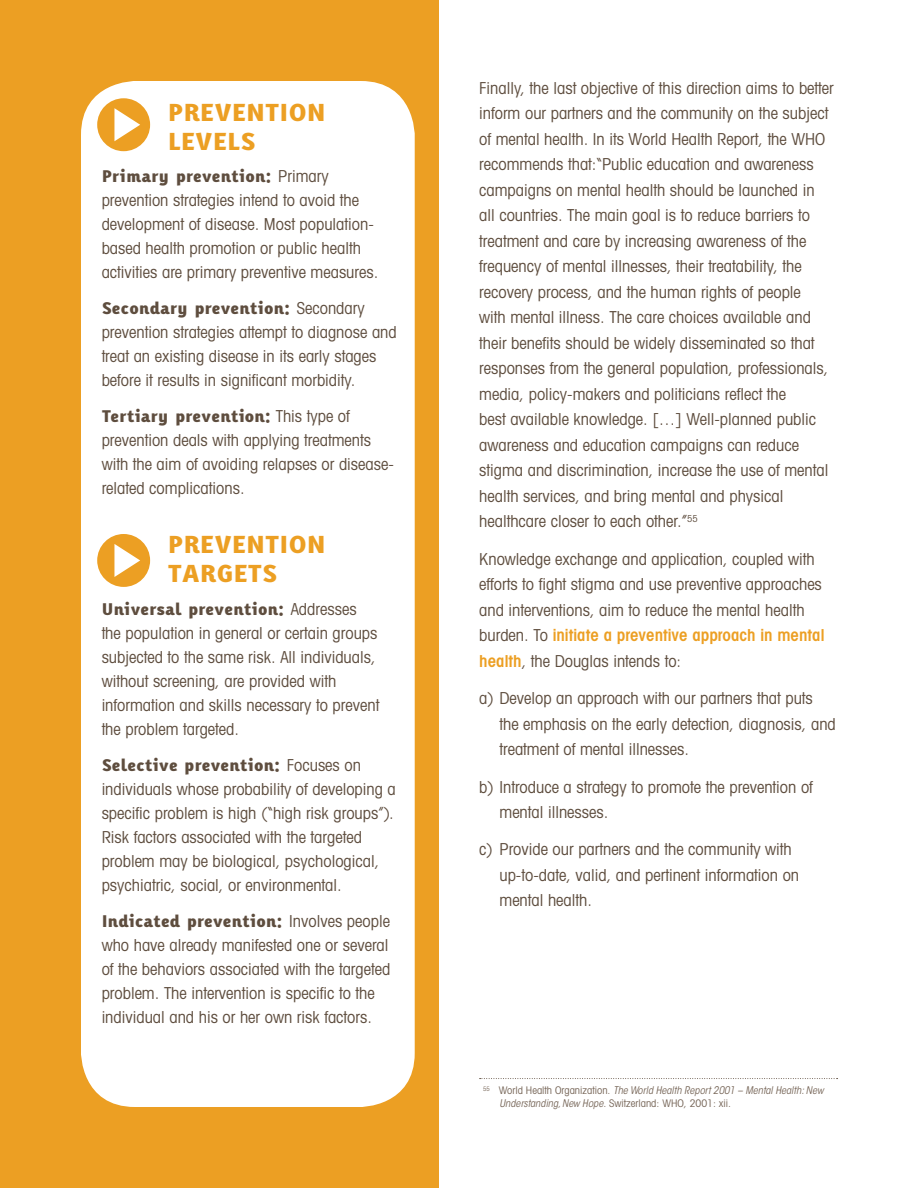
<style>
.page{position:relative;width:918px;height:1188px;background:#fff}
.page>*{position:absolute;margin:0;border:0;box-sizing:border-box;transform-origin:0 0}
.t1{font:800 24px/28.8px "Karbid";color:#ec9f23}
.t2{font:condensed 16.5px/25.5px "Avant Garde";color:#5e4d3e}
.t3{font:800 16.5px "Karbid";letter-spacing:-.015em;color:#5e4d3e}
.t4{font:10.5px "ITC Avant Garde MM Oblique 325 450";color:#766557}
.t5{font:condensed 10.5px "Avant Garde";color:#766557}
.s1{font-family:"Avant Garde";font-weight:400;font-stretch:condensed}
.s2{font-weight:600;color:#ec9f23}
.s3{font-family:"Avant Garde";font-stretch:condensed}
.s4{font-family:"ITC Avant Garde MM Oblique 325 450";font-stretch:normal}
</style>
<div class="page">
<svg style="left:480px;top:1078px;width:358px;height:1px"></svg>
<div style="left:0;top:0;width:439px;height:1188px;background:#ec9f23"></div>
<div style="left:81px;top:81px;width:334px;height:1026px;background:#fff;border-radius:54px"></div>
<svg style="left:97px;top:98px;width:53px;height:53px"></svg>
<svg style="left:97px;top:534px;width:53px;height:53px"></svg>
<h1 class="t1" style="left:168px;top:97px;width:160px">Prevention levels</h1>
<p class="t3" style="left:102px;top:166px;width:229px">Primary prevention: <span class="s1">Primary</span></p>
<p class="t2" style="left:102px;top:188px;width:278px;line-height:24px">prevention strategies intend to avoid the development of disease. Most population&shy;based health promotion or public health activities are primary preventive measures.</p>
<p class="t3" style="left:102px;top:298px;width:265px">Secondary prevention: <span class="s1">Secondary</span></p>
<p class="t2" style="left:102px;top:320px;width:297px;line-height:24px">prevention strategies attempt to diagnose and treat an existing disease in its early stages before it results in significant morbidity.</p>
<p class="t3" style="left:102px;top:405px;width:250px">Tertiary prevention: <span class="s1">This type of</span></p>
<p class="t2" style="left:102px;top:428px;width:294px;line-height:24px">prevention deals with applying treatments with the aim of avoiding relapses or disease&shy;related complications.</p>
<h1 class="t1" style="left:168px;top:529px;width:160px">Prevention targets</h1>
<p class="t3" style="left:102px;top:598px;width:257px">Universal prevention: <span class="s1">Addresses</span></p>
<p class="t2" style="left:102px;top:620px;width:279px;line-height:24px">the population in general or certain groups subjected to the same risk. All individuals, without screening, are provided with information and skills necessary to prevent the problem targeted.</p>
<p class="t3" style="left:102px;top:754px;width:261px">Selective prevention: <span class="s1">Focuses on</span></p>
<p class="t2" style="left:102px;top:776px;width:296px;line-height:24px">individuals whose probability of developing a specific problem is high (“high risk groups”).<br>Risk factors associated with the targeted problem may be biological, psychological, psychiatric, social, or environmental.</p>
<p class="t3" style="left:102px;top:910px;width:290px">I ndicated prevention: <span class="s1">Involves people</span></p>
<p class="t2" style="left:102px;top:932px;width:290px;line-height:24px">who have already manifested one or several of the behaviors associated with the targeted problem. The intervention is specific to the individual and his or her own risk factors.</p>
<p class="t2" style="left:479px;top:75px;width:356px">Finally, the last objective of this direction aims to better inform our partners and the community on the subject of mental health. In its World Health Report, the WHO recommends that:“Public education and awareness campaigns on mental health should be launched in all countries. The main goal is to reduce barriers to treatment and care by increasing awareness of the frequency of mental illnesses, their treatability, the recovery process, and the human rights of people<br>with mental illness. The care choices available and their benefits should be widely disseminated so that responses from the general population, professionals, media, policy-makers and politicians reflect the<br>best available knowledge. […] Well-planned public awareness and education campaigns can reduce stigma and discrimination, increase the use of mental health services, and bring mental and physical healthcare closer to each other.”<sup>55</sup></p>
<p class="t2" style="left:479px;top:546px;width:347px">Knowledge exchange and application, coupled with efforts to fight stigma and use preventive approaches and interventions, aim to reduce the mental health burden. To <span class="s2">initiate a preventive approach in mental health</span>, the Douglas intends to:</p>
<p class="t2" style="left:499px;top:685px;width:338px;text-indent:-20px">a) Develop an approach with our partners that puts the emphasis on the early detection, diagnosis, and treatment of mental illnesses.</p>
<p class="t2" style="left:499px;top:774px;width:315px;text-indent:-20px">b) Introduce a strategy to promote the prevention of mental illnesses.</p>
<p class="t2" style="left:499px;top:836px;width:301px;text-indent:-20px">c) Provide our partners and the community with up-to-date, valid, and pertinent information on mental health.</p>
<p class="t4" style="left:483px;top:1084px;width:342px"><sup>55</sup> <span class="s3">World Health Organization.</span> The World Health Report 2001 – Mental Health: New</p>
<p class="t5" style="left:499px;top:1097px;width:233px"><span class="s4">Understanding, New Hope</span>. Switzerland: WHO, 2001: xii.</p>
</div>
